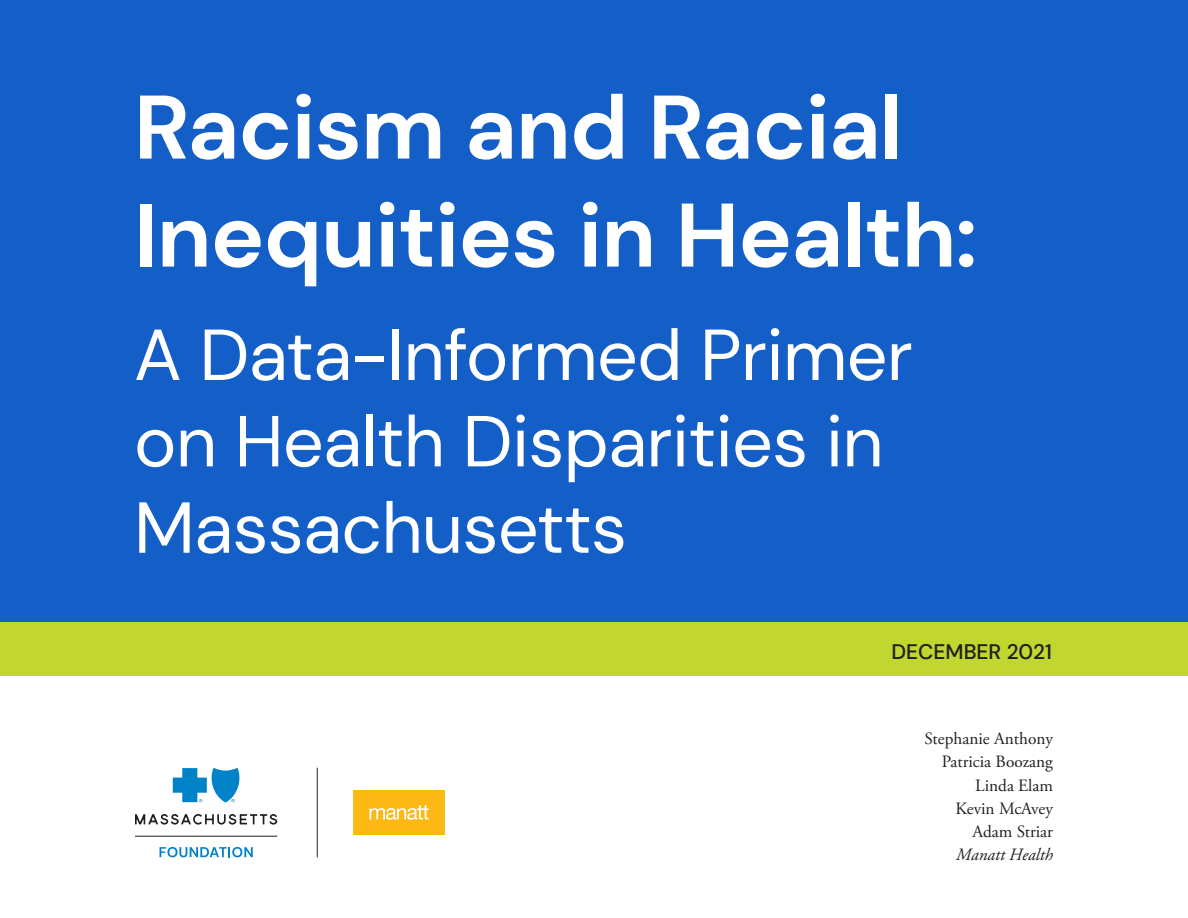
<style>
.page{position:relative;width:1188px;height:918px;background:#fff}
.page>*{position:absolute;margin:0;border:0;box-sizing:border-box;transform-origin:0 0}
.COVER_TITLE{font:700 90px/108px "DM Sans";letter-spacing:-.01em;color:#fff}
.COVER_TITLE-2{font:72px/86.4px "DM Sans";letter-spacing:-.01em;color:#fff}
.COVER_DATE{font:500 21px "DM Sans";color:#231f20}
.acknowledgements_text{font:17.25px/23.2px "Adobe Garamond Pro";color:#231f20;text-align:right}
.s1{font-style:italic}
</style>
<div class="page">
<div style="left:0;top:0;width:1188px;height:633px;background:#145fc7"></div>
<div style="left:0;top:622px;width:1188px;height:54px;background:#c1d72f"></div>
<hr style="left:135px;top:836px;width:142px;height:1px;background:#201d1e">
<svg style="left:173px;top:768px;width:67px;height:35px"></svg>
<svg style="left:135px;top:814px;width:142px;height:11px"></svg>
<svg style="left:160px;top:847px;width:93px;height:10px"></svg>
<hr style="left:317px;top:768px;width:1px;height:89px;background:#231f20">
<div style="left:353px;top:790px;width:92px;height:45px;background:#fcb814"></div>
<svg style="left:369px;top:805px;width:60px;height:15px"></svg>
<p class="COVER_TITLE" style="left:134px;top:73px;width:845px">Racism and Racial<br>Inequities in Health:</p>
<p class="COVER_TITLE-2" style="left:134px;top:311px;width:781px">A Data-Informed Primer on Health Disparities in<br>Massachusetts</p>
<p class="COVER_DATE" style="left:891px;top:639px;width:162px">DECEMBER 2021</p>
<p class="acknowledgements_text" style="left:925px;top:728px;width:130px">Stephanie Anthony<br>Patricia Boozang<br>Linda Elam<br>Kevin McAvey<br>Adam Striar<br><span class="s1">Manatt Health</span></p>
</div>
